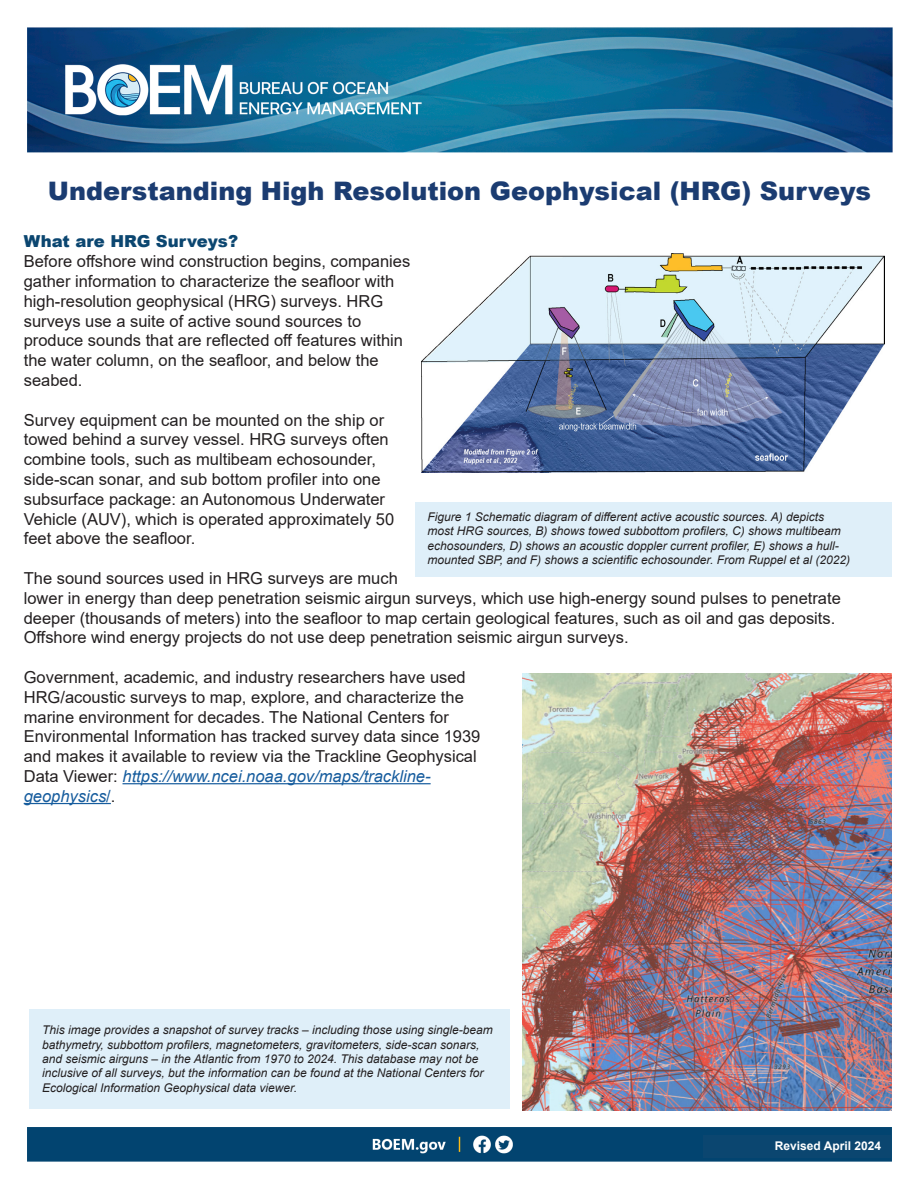
<style>
.page{position:relative;width:918px;height:1188px;background:#fff}
.page>*{position:absolute;margin:0;border:0;box-sizing:border-box;transform-origin:0 0}
.t1{font:900 25.5px "Arial";color:#1b3c71}
.t2{font:16.5px/19.8px "Arial";color:#231f20}
.t3{font:900 16.5px "Arial";color:#0b4670}
.t4{font:italic 12px/14.4px "Arial";color:#231f20}
.t5{font:700 12px "Arial";color:#fff}
.s1{font-style:italic;color:#175d9e}
.s2{color:#175d9e}
</style>
<div class="page">
<img style="left:23px;top:27px;width:870px;height:1135px">
<hr style="left:123px;top:783px;width:308px;height:1px;background:#175d9e">
<hr style="left:24px;top:803px;width:87px;height:1px;background:#175d9e">
<img style="left:422px;top:254px;width:463px;height:219px">
<div style="left:415px;top:502px;width:476px;height:75px;background:#dfeff9"></div>
<img style="left:523px;top:674px;width:368px;height:436px">
<div style="left:29px;top:1009px;width:481px;height:99px;background:#dfeff9"></div>
<div style="left:704px;top:1135px;width:187px;height:23px;background:#0b4670"></div>
<p class="t1" style="left:48px;top:172px;width:825px">Understanding High Resolution Geophysical (HRG) Surveys</p>
<p class="t3" style="left:24px;top:230px;width:216px">What are HRG Surveys?</p>
<p class="t2" style="left:24px;top:251px;width:388px">Before offshore wind construction begins, companies gather information to characterize the seafloor with high-resolution geophysical (HRG) surveys. HRG surveys use a suite of active sound sources to produce sounds that are reflected off features within the water column, on the seafloor, and below the seabed.</p>
<p class="t2" style="left:24px;top:410px;width:372px">Survey equipment can be mounted on the ship or towed behind a survey vessel. HRG surveys often combine tools, such as multibeam echosounder, side-scan sonar, and sub bottom profiler into one subsurface package: an Autonomous Underwater Vehicle (AUV), which is operated approximately 50 feet above the seafloor.</p>
<p class="t2" style="left:24px;top:568px;width:819px">The sound sources used in HRG surveys are much<br>lower in energy than deep penetration seismic airgun surveys, which use high-energy sound pulses to penetrate deeper (thousands of meters) into the seafloor to map certain geological features, such as oil and gas deposits.<br>Offshore wind energy projects do not use deep penetration seismic airgun surveys.</p>
<p class="t2" style="left:24px;top:667px;width:458px">Government, academic, and industry researchers have used HRG/acoustic surveys to map, explore, and characterize the marine environment for decades. The National Centers for Environmental Information has tracked survey data since 1939 and makes it available to review via the Trackline Geophysical Data Viewer: <span class="s1">https://www.ncei.noaa.gov/maps/trackline&shy;geophysics</span><span class="s2">/</span>.</p>
<p class="t4" style="left:427px;top:510px;width:424px">Figure 1 Schematic diagram of different active acoustic sources. A) depicts most HRG sources, B) shows towed subbottom profilers, C) shows multibeam echosounders, D) shows an acoustic doppler current profiler, E) shows a hull&shy;mounted SBP, and F) shows a scientific echosounder. From Ruppel et al (2022)</p>
<p class="t4" style="left:42px;top:1023px;width:452px">This image provides a snapshot of survey tracks – including those using single-beam bathymetry, subbottom profilers, magnetometers, gravitometers, side-scan sonars, and seismic airguns – in the Atlantic from 1970 to 2024. This database may not be inclusive of all surveys, but the information can be found at the National Centers for Ecological Information Geophysical data viewer.</p>
<p class="t5" style="left:775px;top:1137px;width:108px">Revised April 2024</p>
</div>
